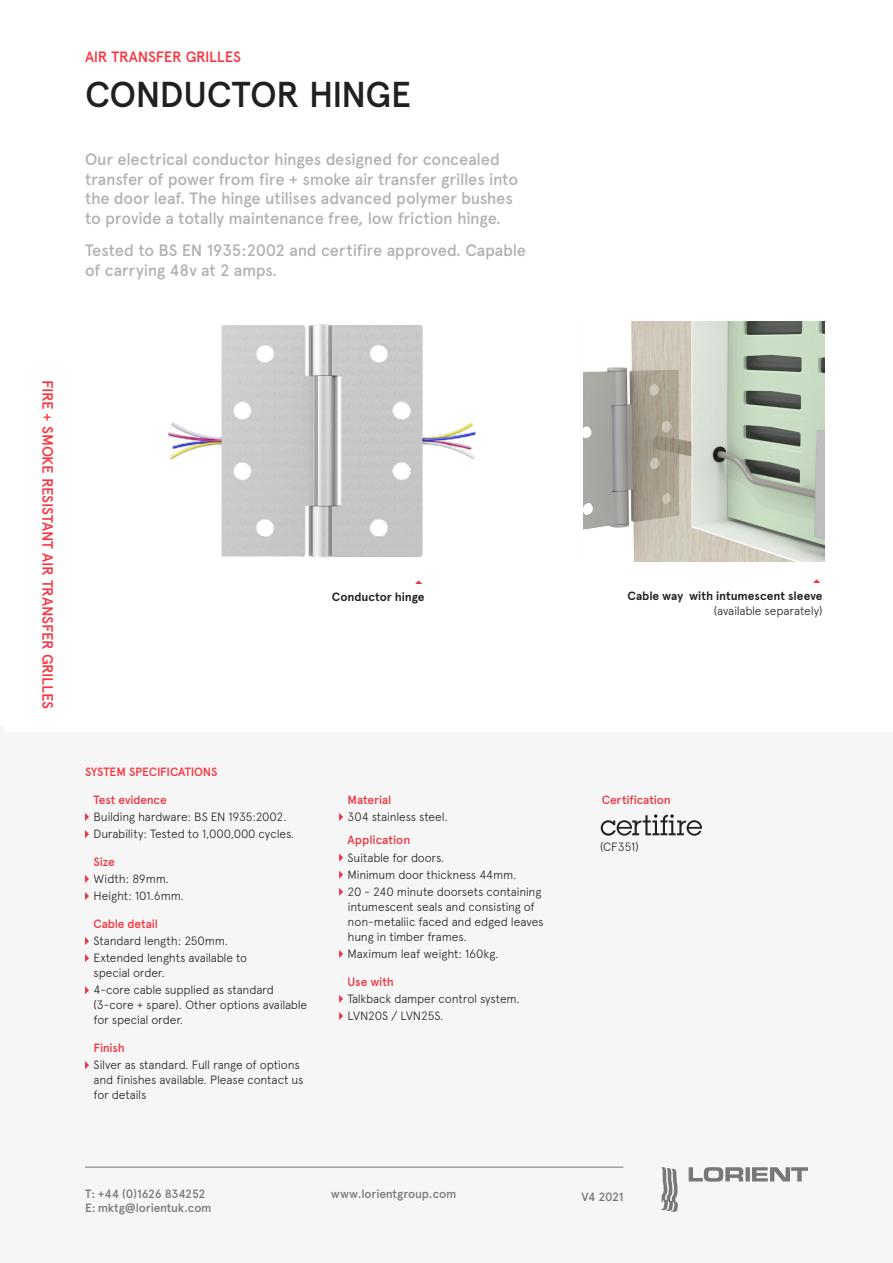
<style>
.page{position:relative;width:893px;height:1263px;background:#fff}
.page>*{position:absolute;margin:0;border:0;box-sizing:border-box;transform-origin:0 0}
.Heading__LRG_Product{font:500 36px "Apercu Pro";letter-spacing:-.025em;color:#231f20}
.Product_description{font:500 16.5px/19.5px "Apercu Pro";letter-spacing:-.015em;color:#b2b2b1}
.Heading__Category{font:500 15px "Apercu Pro";letter-spacing:-.015em;color:#fb333e}
.Spec_copy_bullet_cop{font:300 12px/15px "Apercu Pro";letter-spacing:-.015em;color:#231f20}
.Spec_copy_Last_bulle{font:300 12px/15px "Apercu Pro";letter-spacing:-.015em;color:#231f20}
.Lorient_Body{font:700 12px/15px "Apercu Pro";letter-spacing:-.005em;color:#231f20;text-align:right}
.t1{font:500 12px/14.4px "Apercu Pro";letter-spacing:-.02em;color:#787779}
.Spec_sub_heading{font:500 12px "Apercu Pro";letter-spacing:-.015em;color:#ee3340}
.System_spec_title{font:500 12px "Apercu Pro";letter-spacing:-.015em;color:#fb333e}
.Spec_copy_Last_bulle-2{font:500 12px "Apercu Pro";color:#ee3340}
.Spec_copy_Last_bulle-3{font:500 12px "Apercu Pro";letter-spacing:-.02em;color:#fb333e}
.Lorient_intro_para{font:300 12px "Apercu Pro";letter-spacing:-.01em;color:#231f20}
.s1{font-weight:300}
</style>
<div class="page">
<div style="left:0;top:732px;width:893px;height:531px;background:#f5f6f5"></div>
<hr style="left:0;top:727px;width:3px;height:536px;background:#f5f6f5">
<img style="left:167px;top:324px;width:309px;height:234px">
<svg style="left:85px;top:813px;width:4px;height:8px"></svg>
<svg style="left:85px;top:830px;width:4px;height:8px"></svg>
<svg style="left:85px;top:875px;width:4px;height:8px"></svg>
<svg style="left:85px;top:892px;width:4px;height:8px"></svg>
<svg style="left:85px;top:937px;width:4px;height:8px"></svg>
<svg style="left:85px;top:954px;width:4px;height:8px"></svg>
<svg style="left:85px;top:986px;width:4px;height:8px"></svg>
<svg style="left:85px;top:1061px;width:4px;height:8px"></svg>
<svg style="left:339px;top:813px;width:4px;height:8px"></svg>
<svg style="left:339px;top:853px;width:4px;height:8px"></svg>
<svg style="left:339px;top:871px;width:4px;height:8px"></svg>
<svg style="left:339px;top:888px;width:4px;height:8px"></svg>
<svg style="left:339px;top:950px;width:4px;height:8px"></svg>
<svg style="left:339px;top:995px;width:4px;height:8px"></svg>
<svg style="left:339px;top:1012px;width:4px;height:8px"></svg>
<svg style="left:415px;top:580px;width:7px;height:4px"></svg>
<svg style="left:601px;top:814px;width:101px;height:22px"></svg>
<img style="left:584px;top:321px;width:240px;height:241px">
<svg style="left:813px;top:579px;width:7px;height:4px"></svg>
<svg style="left:660px;top:1167px;width:18px;height:45px"></svg>
<svg style="left:689px;top:1167px;width:119px;height:14px"></svg>
<hr style="left:85px;top:1167px;width:538px;height:1px;background:#787779">
<p class="Heading__Category" style="left:85px;top:45px;width:158px">AIR TRANSFER GRILLES</p>
<p class="Heading__LRG_Product" style="left:85px;top:67px;width:328px">CONDUCTOR HINGE</p>
<p class="Product_description" style="left:85px;top:149px;width:435px">Our electrical conductor hinges designed for concealed transfer of power from fire + smoke air transfer grilles into the door leaf. The hinge utilises advanced polymer bushes to provide a totally maintenance free, low friction hinge.</p>
<p class="Product_description" style="left:85px;top:239px;width:442px">Tested to BS EN 1935:2002 and certifire approved. Capable of carrying 48v at 2 amps.</p>
<p class="Heading__Category" style="left:59px;top:380px;width:331px;rotate:90deg">FIRE + SMOKE RESISTANT AIR TRANSFER GRILLES</p>
<p class="Lorient_Body" style="left:332px;top:588px;width:94px">Conductor hinge</p>
<p class="System_spec_title" style="left:85px;top:763px;width:134px">SYSTEM SPECIFICATIONS</p>
<p class="Spec_sub_heading" style="left:94px;top:790px;width:75px">Test evidence</p>
<p class="Spec_copy_bullet_cop" style="left:94px;top:808px;width:195px">Building hardware: BS EN 1935:2002.</p>
<p class="Spec_copy_bullet_cop" style="left:94px;top:825px;width:202px">Durability: Tested to 1,000,000 cycles.</p>
<p class="Spec_sub_heading" style="left:94px;top:852px;width:23px">Size</p>
<p class="Spec_copy_bullet_cop" style="left:94px;top:870px;width:77px">Width: 89mm.</p>
<p class="Spec_copy_Last_bulle" style="left:94px;top:887px;width:92px">Height: 101.6mm.</p>
<p class="Spec_copy_Last_bulle-3" style="left:94px;top:915px;width:66px">Cable detail</p>
<p class="Spec_copy_bullet_cop" style="left:94px;top:932px;width:136px">Standard length: 250mm.</p>
<p class="Spec_copy_Last_bulle" style="left:94px;top:949px;width:155px">Extended lenghts available to special order.</p>
<p class="Spec_copy_bullet_cop" style="left:94px;top:981px;width:215px">4-core cable supplied as standard (3-core + spare). Other options available for special order.</p>
<p class="Spec_sub_heading" style="left:94px;top:1039px;width:33px">Finish</p>
<p class="Spec_copy_Last_bulle" style="left:94px;top:1056px;width:212px">Silver as standard. Full range of options and finishes available. Please contact us for details</p>
<p class="Spec_copy_Last_bulle-2" style="left:348px;top:790px;width:45px">Material</p>
<p class="Spec_copy_bullet_cop" style="left:348px;top:808px;width:102px">304 stainless steel.</p>
<p class="Spec_copy_Last_bulle-2" style="left:348px;top:831px;width:64px">Application</p>
<p class="Spec_copy_bullet_cop" style="left:348px;top:849px;width:98px">Suitable for doors.</p>
<p class="Spec_copy_bullet_cop" style="left:348px;top:866px;width:170px">Minimum door thickness 44mm.</p>
<p class="Spec_copy_Last_bulle" style="left:348px;top:883px;width:198px">20 - 240 minute doorsets containing intumescent seals and consisting of non-metaliic faced and edged leaves hung in timber frames.</p>
<p class="Spec_copy_bullet_cop" style="left:348px;top:945px;width:152px">Maximum leaf weight: 160kg.</p>
<p class="Spec_sub_heading" style="left:348px;top:972px;width:48px">Use with</p>
<p class="Spec_copy_bullet_cop" style="left:348px;top:990px;width:174px">Talkback damper control system.</p>
<p class="Spec_copy_bullet_cop" style="left:348px;top:1007px;width:97px">LVN20S / LVN25S.</p>
<p class="Lorient_Body" style="left:628px;top:588px;width:197px">Cable way with intumescent sleeve <span class="s1">(available separately)</span></p>
<p class="Spec_sub_heading" style="left:602px;top:790px;width:71px">Certification</p>
<p class="Lorient_intro_para" style="left:600px;top:837px;width:40px">(CF351)</p>
<p class="t1" style="left:85px;top:1185px;width:128px">T: +44 (0)1626 834252<br>E: mktg@lorientuk.com</p>
<p class="t1" style="left:331px;top:1185px;width:127px">www.lorientgroup.com</p>
<p class="t1" style="left:582px;top:1188px;width:43px">V4 2021</p>
</div>
